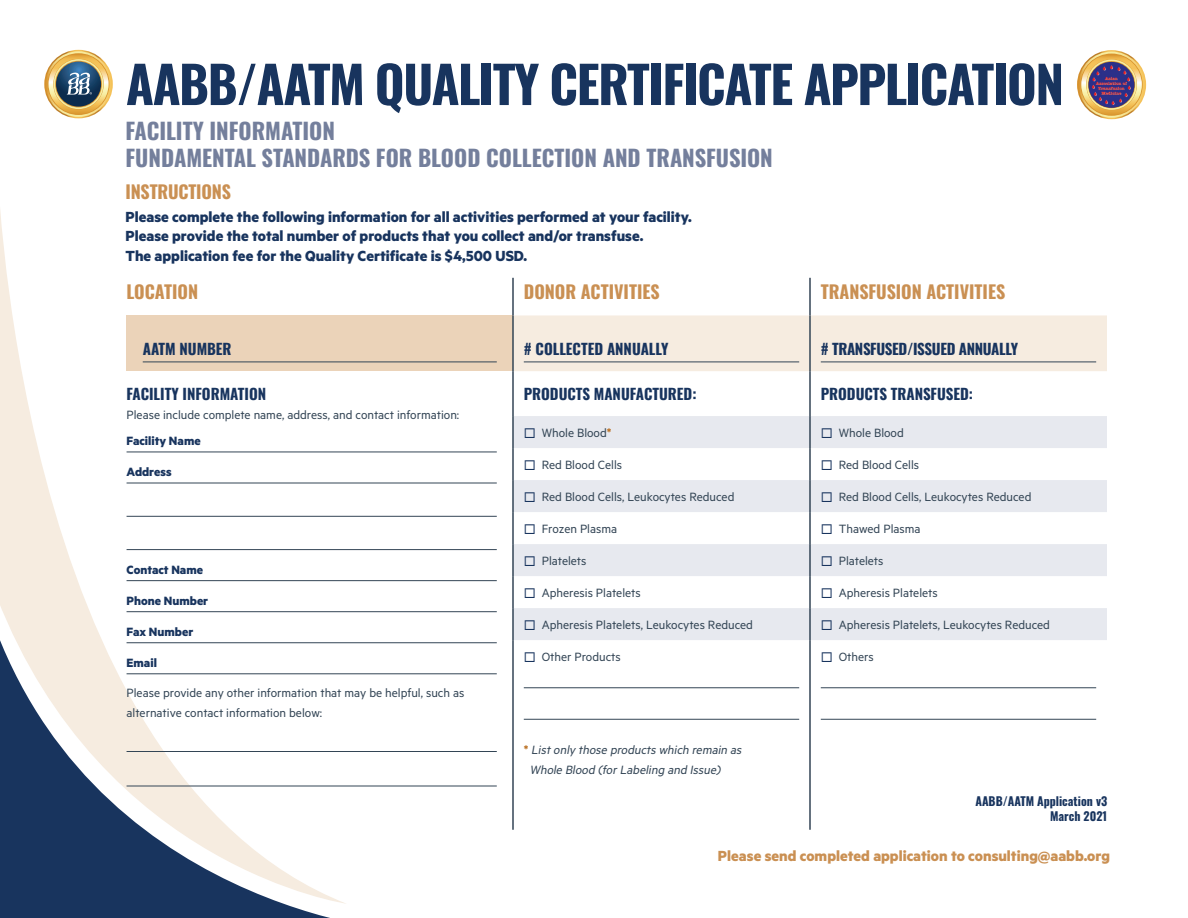
<style>
.page{position:relative;width:1188px;height:918px;background:#fff}
.page>*{position:absolute;margin:0;border:0;box-sizing:border-box;transform-origin:0 0}
.t1{font:700 51px "Oswald";letter-spacing:-.025em;color:#18345e}
.t2{font:700 22.5px/27.9px "Oswald";color:#747f9c}
.t3{font:700 18px "Oswald";color:#ca9053}
.t4{font:700 16.5px/19.5px "Metric";color:#18345e}
.t5{font:700 16.5px "Metric";color:#ca9053}
.t6{font:700 15px "Oswald";color:#18345e}
.t7{font:700 15px "Oswald";letter-spacing:-.02em;color:#18345e}
.t8{font:13.5px/19.5px "Metric";color:#334555}
.t9{font:italic 13.5px/19.5px "Metric";color:#334555}
.t10{font:700 13.5px "Metric";color:#18345e}
.t11{font:700 12px/14.4px "Oswald";color:#18345e;text-align:right}
.s1{color:#18345e}
.s2{font-weight:700;color:#bc7429}
.s3{font-weight:700;font-style:normal;color:#bc7429}
</style>
<div class="page">
<svg style="left:0;top:210px;width:347px;height:393px"></svg>
<svg style="left:0;top:603px;width:404px;height:315px"></svg>
<svg style="left:44px;top:50px;width:69px;height:68px"></svg>
<svg style="left:46px;top:51px;width:65px;height:66px"></svg>
<svg style="left:48px;top:53px;width:61px;height:62px"></svg>
<svg style="left:49px;top:54px;width:60px;height:60px"></svg>
<svg style="left:54px;top:59px;width:50px;height:50px"></svg>
<svg style="left:55px;top:61px;width:47px;height:46px"></svg>
<svg style="left:56px;top:62px;width:45px;height:45px"></svg>
<svg style="left:66px;top:72px;width:26px;height:23px"></svg>
<svg style="left:1077px;top:50px;width:69px;height:69px"></svg>
<svg style="left:1078px;top:52px;width:67px;height:66px"></svg>
<svg style="left:1080px;top:54px;width:63px;height:62px"></svg>
<svg style="left:1081px;top:54px;width:61px;height:61px"></svg>
<svg style="left:1086px;top:60px;width:51px;height:50px"></svg>
<svg style="left:1088px;top:61px;width:47px;height:47px"></svg>
<img style="left:1089px;top:62px;width:45px;height:46px;border-radius:23px">
<div style="left:127px;top:315px;width:386px;height:56px;background:#ebd3b9"></div>
<div style="left:514px;top:315px;width:593px;height:56px;background:#f6ece0"></div>
<svg style="left:514px;top:416px;width:593px;height:224px;fill:#e7e9ef"></svg>
<hr style="left:512px;top:278px;width:2px;height:37px;background:#334555">
<hr style="left:809px;top:278px;width:2px;height:37px;background:#334555">
<hr style="left:512px;top:315px;width:2px;height:56px;background:#334555">
<hr style="left:809px;top:315px;width:2px;height:56px;background:#334555">
<hr style="left:512px;top:371px;width:2px;height:45px;background:#334555">
<hr style="left:809px;top:371px;width:2px;height:45px;background:#334555">
<hr style="left:512px;top:416px;width:2px;height:32px;background:#334555">
<hr style="left:809px;top:416px;width:2px;height:32px;background:#334555">
<hr style="left:512px;top:448px;width:2px;height:32px;background:#334555">
<hr style="left:809px;top:448px;width:2px;height:32px;background:#334555">
<hr style="left:512px;top:480px;width:2px;height:32px;background:#334555">
<hr style="left:809px;top:480px;width:2px;height:32px;background:#334555">
<hr style="left:512px;top:512px;width:2px;height:32px;background:#334555">
<hr style="left:809px;top:512px;width:2px;height:32px;background:#334555">
<hr style="left:512px;top:544px;width:2px;height:32px;background:#334555">
<hr style="left:809px;top:544px;width:2px;height:32px;background:#334555">
<hr style="left:512px;top:576px;width:2px;height:32px;background:#334555">
<hr style="left:809px;top:576px;width:2px;height:32px;background:#334555">
<hr style="left:512px;top:608px;width:2px;height:32px;background:#334555">
<hr style="left:809px;top:608px;width:2px;height:32px;background:#334555">
<hr style="left:512px;top:640px;width:2px;height:190px;background:#334555">
<hr style="left:809px;top:640px;width:2px;height:190px;background:#334555">
<hr style="left:143px;top:362px;width:354px;height:1px;background:#334555">
<hr style="left:524px;top:362px;width:275px;height:1px;background:#334555">
<hr style="left:821px;top:362px;width:275px;height:1px;background:#334555">
<hr style="left:127px;top:452px;width:370px;height:1px;background:#334555">
<hr style="left:127px;top:483px;width:370px;height:1px;background:#334555">
<hr style="left:127px;top:516px;width:370px;height:1px;background:#334555">
<hr style="left:127px;top:549px;width:370px;height:1px;background:#334555">
<hr style="left:127px;top:580px;width:370px;height:1px;background:#334555">
<hr style="left:127px;top:611px;width:370px;height:1px;background:#334555">
<hr style="left:127px;top:642px;width:370px;height:1px;background:#334555">
<hr style="left:127px;top:674px;width:370px;height:1px;background:#334555">
<hr style="left:127px;top:751px;width:370px;height:1px;background:#334555">
<hr style="left:127px;top:786px;width:370px;height:1px;background:#334555">
<hr style="left:524px;top:688px;width:275px;height:1px;background:#334555">
<hr style="left:524px;top:719px;width:275px;height:1px;background:#334555">
<hr style="left:821px;top:688px;width:275px;height:1px;background:#334555">
<hr style="left:821px;top:719px;width:275px;height:1px;background:#334555">
<h1 class="t1" style="left:126px;top:39px;width:940px">AABB/AATM QUALITY CERTIFICATE APPLICATION</h1>
<h2 class="t2" style="left:126px;top:114px;width:649px">FACILITY INFORMATION<br>FUNDAMENTAL STANDARDS FOR BLOOD COLLECTION AND TRANSFUSION</h2>
<h3 class="t3" style="left:126px;top:176px;width:107px">INSTRUCTIONS</h3>
<p class="t4" style="left:126px;top:207px;width:568px">Please complete the following information for all activities performed at your facility.<br>Please provide the total number of products that you collect and/or transfuse.<br>The application fee for the Quality Certificate is $4,500 USD.</p>
<h3 class="t3" style="left:127px;top:276px;width:73px">LOCATION</h3>
<h3 class="t3" style="left:524px;top:276px;width:137px">DONOR ACTIVITIES</h3>
<h3 class="t3" style="left:821px;top:276px;width:186px">TRANSFUSION ACTIVITIES</h3>
<p class="t6" style="left:143px;top:336px;width:90px">AATM NUMBER</p>
<p class="t6" style="left:524px;top:336px;width:146px"># COLLECTED ANNUALLY</p>
<p class="t7" style="left:821px;top:336px;width:199px"># TRANSFUSED/ISSUED ANNUALLY</p>
<p class="t6" style="left:127px;top:380px;width:141px">FACILITY INFORMATION</p>
<p class="t8" style="left:127px;top:405px;width:334px">Please include complete name, address, and contact information:</p>
<p class="t10" style="left:127px;top:433px;width:76px">Facility Name</p>
<p class="t10" style="left:127px;top:464px;width:47px">Address</p>
<p class="t6" style="left:524px;top:380px;width:174px">PRODUCTS MANUFACTURED:</p>
<p class="t6" style="left:821px;top:380px;width:154px">PRODUCTS TRANSFUSED:</p>
<p class="t8" style="left:524px;top:423px;width:89px"><span class="s1">◻</span> Whole Blood<span class="s2">*</span></p>
<p class="t8" style="left:821px;top:423px;width:85px"><span class="s1">◻</span> Whole Blood</p>
<p class="t8" style="left:524px;top:455px;width:100px"><span class="s1">◻</span> Red Blood Cells</p>
<p class="t8" style="left:821px;top:455px;width:100px"><span class="s1">◻</span> Red Blood Cells</p>
<p class="t8" style="left:524px;top:487px;width:212px"><span class="s1">◻</span> Red Blood Cells, Leukocytes Reduced</p>
<p class="t8" style="left:821px;top:487px;width:212px"><span class="s1">◻</span> Red Blood Cells, Leukocytes Reduced</p>
<p class="t8" style="left:524px;top:519px;width:95px"><span class="s1">◻</span> Frozen Plasma</p>
<p class="t8" style="left:821px;top:519px;width:101px"><span class="s1">◻</span> Thawed Plasma</p>
<p class="t8" style="left:524px;top:551px;width:64px"><span class="s1">◻</span> Platelets</p>
<p class="t8" style="left:821px;top:551px;width:64px"><span class="s1">◻</span> Platelets</p>
<p class="t8" style="left:524px;top:583px;width:118px"><span class="s1">◻</span> Apheresis Platelets</p>
<p class="t8" style="left:821px;top:583px;width:118px"><span class="s1">◻</span> Apheresis Platelets</p>
<p class="t8" style="left:524px;top:615px;width:231px"><span class="s1">◻</span> Apheresis Platelets, Leukocytes Reduced</p>
<p class="t8" style="left:821px;top:615px;width:231px"><span class="s1">◻</span> Apheresis Platelets, Leukocytes Reduced</p>
<p class="t8" style="left:524px;top:647px;width:99px"><span class="s1">◻</span> Other Products</p>
<p class="t10" style="left:127px;top:561px;width:78px">Contact Name</p>
<p class="t10" style="left:127px;top:592px;width:83px">Phone Number</p>
<p class="t10" style="left:127px;top:623px;width:68px">Fax Number</p>
<p class="t10" style="left:127px;top:654px;width:32px">Email</p>
<p class="t8" style="left:127px;top:683px;width:339px">Please provide any other information that may be helpful, such as alternative contact information below:</p>
<p class="t8" style="left:821px;top:647px;width:55px"><span class="s1">◻</span> Others</p>
<p class="t9" style="left:530px;top:740px;width:216px;text-indent:-6px"><span class="s3">*</span> Listonly those products which remain as<br>Whole Blood (forLabeling and Issue)</p>
<p class="t11" style="left:976px;top:793px;width:133px">AABB/AATM Application v3<br>March 2021</p>
<p class="t5" style="left:718px;top:846px;width:394px">Please send completed application to consulting@aabb.org</p>
</div>
